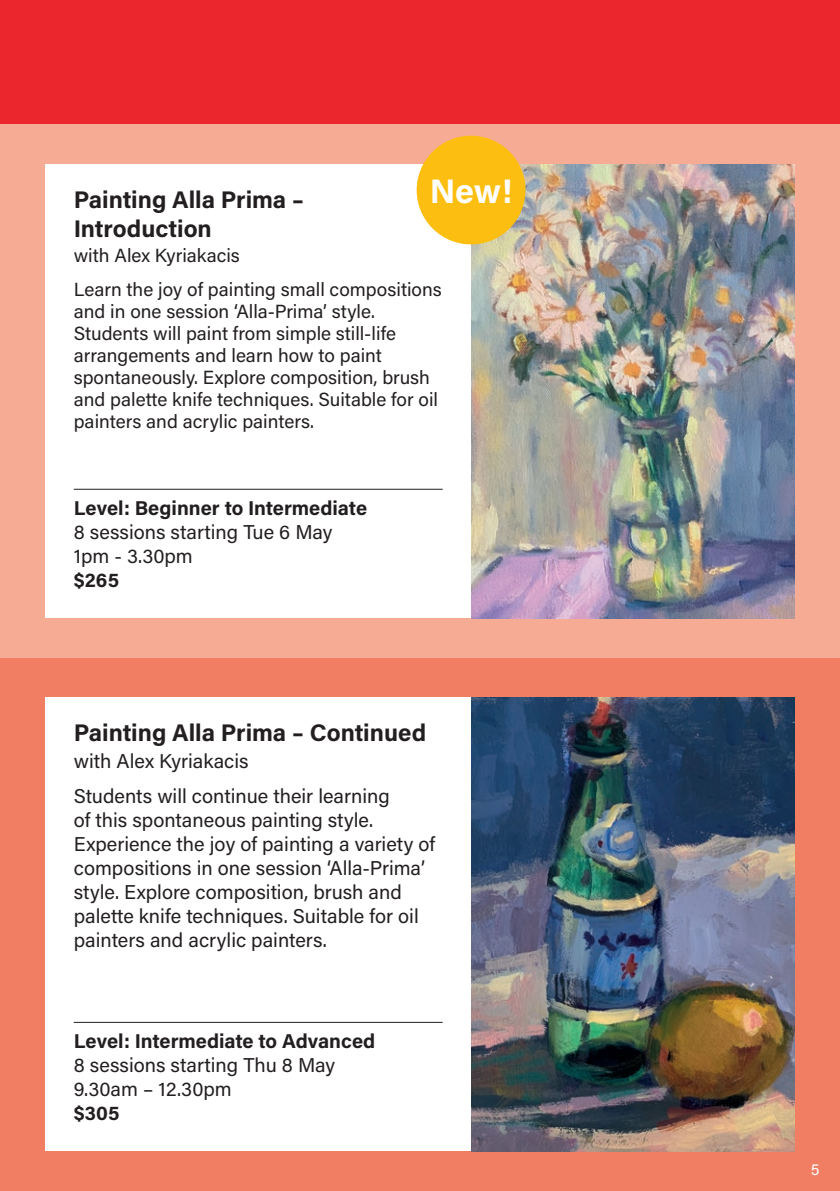
<style>
.page{position:relative;width:840px;height:1191px;background:#fff}
.page>*{position:absolute;margin:0;border:0;box-sizing:border-box;transform-origin:0 0}
.t1{font:700 34px "Acumin Pro";color:#fff}
.t2{font:700 24px/28.8px "Acumin Pro";color:#231f20}
.t3{font:20px/24px "Acumin Pro";color:#231f20}
.t4{font:700 20px "Acumin Pro";color:#231f20}
.t5{font:19px/22px "Acumin Pro";color:#231f20}
.t6{font:16px "Acumin Pro";color:#fff}
</style>
<div class="page">
<div style="left:0;top:658px;width:839px;height:533px;background:#f17d63"></div>
<div style="left:0;top:0;width:839px;height:125px;background:#eb262c"></div>
<div style="left:0;top:125px;width:839px;height:533px;background:#f6ac94"></div>
<div style="left:45px;top:164px;width:426px;height:454px;background:#fff"></div>
<img style="left:471px;top:164px;width:323px;height:454px">
<hr style="left:74px;top:489px;width:368px;height:1px;background:#231f20">
<div style="left:416px;top:136px;width:109px;height:108px;background:#fdbe12;border-radius:50%"></div>
<div style="left:45px;top:697px;width:426px;height:454px;background:#fff"></div>
<hr style="left:74px;top:1021px;width:368px;height:1px;background:#231f20">
<img style="left:471px;top:697px;width:323px;height:454px">
<h1 class="t1" style="left:429px;top:167px;width:84px">New!</h1>
<p class="t2" style="left:74px;top:184px;width:231px">Painting Alla Prima –<br>Introduction</p>
<p class="t5" style="left:74px;top:238px;width:369px;line-height:33.4px">with Alex Kyriakacis<br>Learn the joy of painting small compositions</p>
<p class="t5" style="left:74px;top:299px;width:365px">and in one session ‘Alla-Prima’ style.<br>Students will paint from simple still-life arrangements and learn how to paint spontaneously. Explore composition, brush and palette knife techniques. Suitable for oil painters and acrylic painters.</p>
<p class="t4" style="left:74px;top:494px;width:295px">Level: Beginner to Intermediate</p>
<p class="t3" style="left:74px;top:519px;width:260px">8 sessions starting Tue 6 May<br>1pm - 3.30pm</p>
<p class="t4" style="left:74px;top:566px;width:47px">$265</p>
<p class="t2" style="left:74px;top:717px;width:354px">Painting Alla Prima – Continued</p>
<p class="t3" style="left:74px;top:742px;width:317px;line-height:35.4px">with Alex Kyriakacis<br>Students will continue their learning</p>
<p class="t3" style="left:74px;top:807px;width:363px">of this spontaneous painting style.<br>Experience the joy of painting a variety of compositions in one session ‘Alla-Prima’ style. Explore composition, brush and palette knife techniques. Suitable for oil painters and acrylic painters.</p>
<p class="t4" style="left:74px;top:1027px;width:303px">Level: Intermediate to Advanced</p>
<p class="t3" style="left:74px;top:1052px;width:263px">8 sessions starting Thu 8 May<br>9.30am – 12.30pm</p>
<p class="t4" style="left:74px;top:1099px;width:47px">$305</p>
<p class="t6" style="left:810px;top:1158px;width:10px">5</p>
</div>
